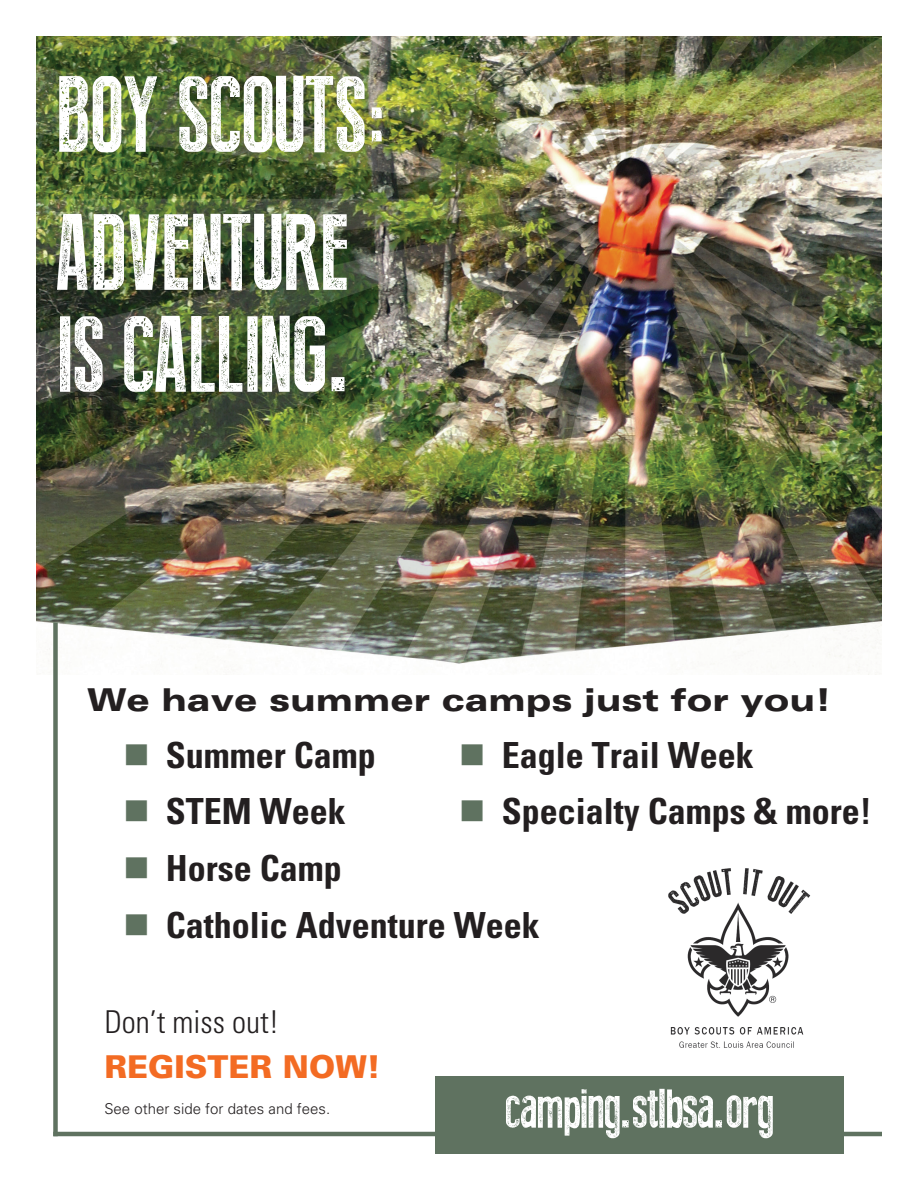
<style>
.page{position:relative;width:918px;height:1188px;background:#fff}
.page>*{position:absolute;margin:0;border:0;box-sizing:border-box;transform-origin:0 0}
.t1{font:108px/138px "Press Style";color:#fff}
.t2{font:54px "Press Style";color:#fff}
.t3{font:700 condensed 36px "Univers";color:#231f20}
.t4{font:900 expanded 31.5px "Univers";color:#231f20}
.t5{font:300 condensed 31.5px "Univers";color:#231f20}
.t6{font:900 31.5px "Univers";color:#f36b23}
.t7{font:300 15px "Univers";color:#231f20}
.s1{color:#5f7260}
</style>
<div class="page">
<img style="left:36px;top:36px;width:846px;height:639px">
<div style="left:53px;top:622px;width:5px;height:514px;background:#5f7260"></div>
<hr style="left:53px;top:1132px;width:829px;height:4px;background:#5f7260">
<img style="left:668px;top:868px;width:143px;height:180px">
<div style="left:436px;top:1076px;width:408px;height:78px;background:#5f7260"></div>
<h1 class="t1" style="left:57px;top:49px;width:333px">BOY SCOUTS:<br>ADVENTURE</h1>
<h1 class="t1" style="left:57px;top:289px;width:297px">IS CALLING.</h1>
<p class="t4" style="left:87px;top:681px;width:746px">We have summer camps just for you!</p>
<p class="t3" style="left:123px;top:733px;width:254px"><span class="s1">■</span> Summer Camp</p>
<p class="t3" style="left:459px;top:733px;width:296px"><span class="s1">■</span> Eagle Trail Week</p>
<p class="t3" style="left:123px;top:789px;width:224px"><span class="s1">■</span> STEM Week</p>
<p class="t3" style="left:459px;top:789px;width:414px"><span class="s1">■</span> Specialty Camps &amp; more!</p>
<p class="t3" style="left:123px;top:846px;width:220px"><span class="s1">■</span> Horse Camp</p>
<p class="t3" style="left:123px;top:903px;width:418px"><span class="s1">■</span> Catholic Adventure Week</p>
<p class="t5" style="left:104px;top:1003px;width:176px">Don’t miss out!</p>
<p class="t6" style="left:104px;top:1047px;width:278px">REGISTER NOW!</p>
<p class="t7" style="left:104px;top:1100px;width:227px">See other side for dates and fees.</p>
<h2 class="t2" style="left:505px;top:1081px;width:270px">camping.stlbsa.org</h2>
</div>
